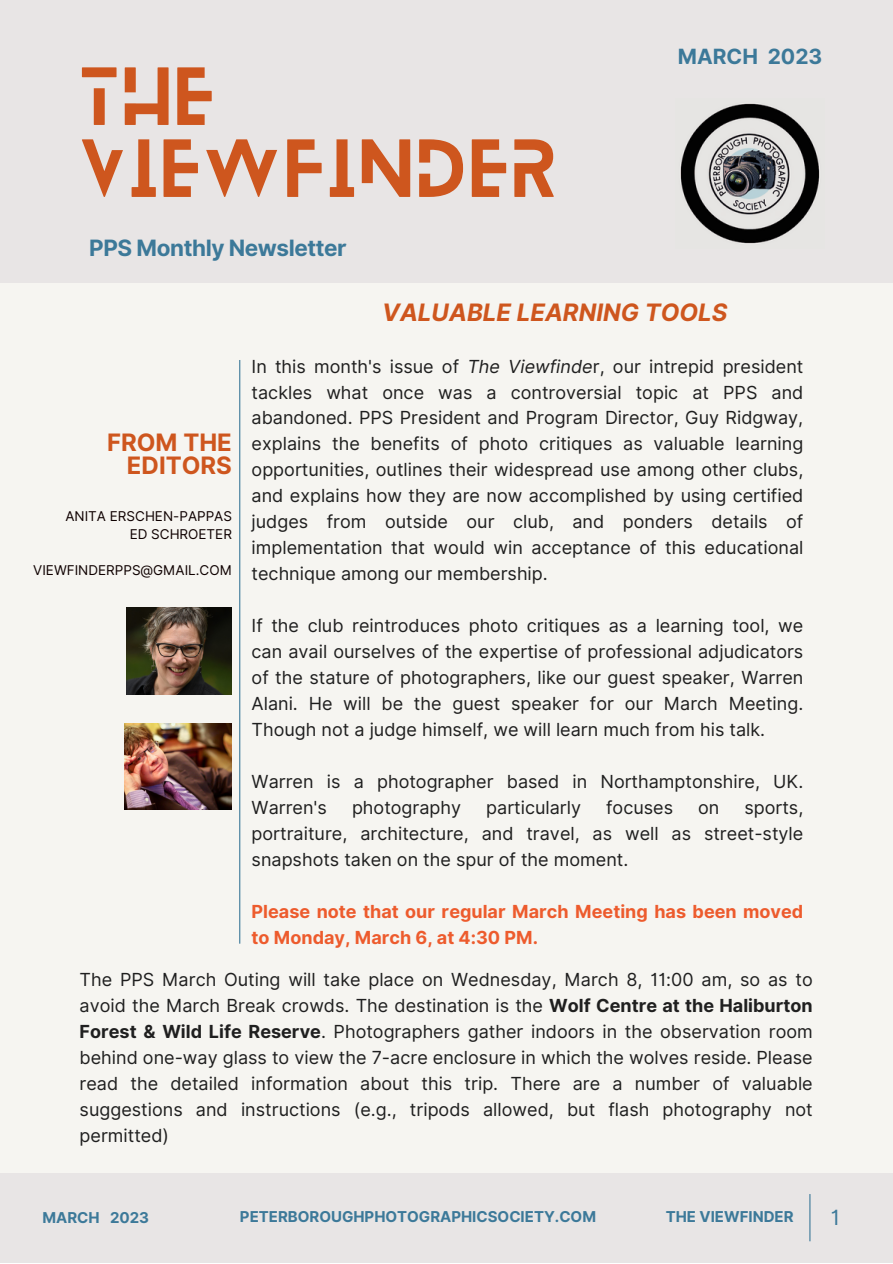
<style>
.page{position:relative;width:893px;height:1264px;background:#fff}
.page>*{position:absolute;margin:0;border:0;box-sizing:border-box;transform-origin:0 0}
.t1{font:72px/72px "Blanka";letter-spacing:.09em;color:#ce561e}
.t2{font:italic 700 24px "Inter";color:#ce561e}
.t3{font:700 24px/23.5px "Inter";color:#ce561e;text-align:right}
.t4{font:700 22.5px "Inter";letter-spacing:-.02em;color:#3c7999}
.t5{font:700 21px "Inter";color:#3c7999}
.t6{font:21px "Inter";color:#3c7999}
.t7{font:18px/26px "Inter";color:#1f1f1f;text-align:justify}
.t8{font:700 18px/26px "Inter";color:#ed5b2d}
.t9{font:700 15px "Inter";color:#3c7999}
.t10{font:13.5px/18px "Inter";color:#0e0000;text-align:right}
.s1{font-style:italic}
.s2{font-weight:700}
</style>
<div class="page">
<div style="left:0;top:0;width:892px;height:1262px;background:#f6f5f1"></div>
<div style="left:0;top:0;width:892px;height:283px;background:#e8e5e5"></div>
<img style="left:680px;top:103px;width:140px;height:141px">
<img style="left:126px;top:607px;width:106px;height:87px">
<img style="left:125px;top:723px;width:107px;height:86px">
<div style="left:0;top:1173px;width:892px;height:89px;background:#e8e5e5"></div>
<hr style="left:239px;top:360px;width:1px;height:583px;background:#3c7999">
<hr style="left:809px;top:1193px;width:1px;height:48px;background:#3c7999">
<h1 class="t1" style="left:82px;top:53px;width:475px">THE<br>VIEWFINDER</h1>
<p class="t4" style="left:89px;top:234px;width:259px">PPS Monthly Newsletter</p>
<p class="t5" style="left:677px;top:43px;width:146px">MARCH 2023</p>
<h2 class="t3" style="left:107px;top:430px;width:126px">FROM THE<br>EDITORS</h2>
<p class="t10" style="left:65px;top:507px;width:168px">ANITA ERSCHEN-PAPPAS<br>ED SCHROETER</p>
<p class="t10" style="left:33px;top:561px;width:200px">VIEWFINDERPPS@GMAIL.COM</p>
<h2 class="t2" style="left:382px;top:298px;width:347px">VALUABLE LEARNING TOOLS</h2>
<p class="t7" style="left:251px;top:353px;width:553px">In this month's issue of <span class="s1">The Viewfinde</span>r, our intrepid president tackles what once was a controversial topic at PPS and abandoned. PPS President and Program Director, Guy Ridgway, explains the benefits of photo critiques as valuable learning opportunities, outlines their widespread use among other clubs, and explains how they are now accomplished by using certified judges from outside our club, and ponders details of implementation that would win acceptance of this educational technique among our membership.</p>
<p class="t7" style="left:251px;top:613px;width:553px">If the club reintroduces photo critiques as a learning tool, we can avail ourselves of the expertise of professional adjudicators of the stature of photographers, like our guest speaker, Warren Alani. He will be the guest speaker for our March Meeting.<br>Though not a judge himself, we will learn much from his talk.</p>
<p class="t7" style="left:251px;top:768px;width:553px">Warren is a photographer based in Northamptonshire, UK.<br>Warren's</p>
<p class="t7" style="left:352px;top:794px;width:111px">photography</p>
<p class="t7" style="left:486px;top:794px;width:96px">particularly</p>
<p class="t7" style="left:606px;top:794px;width:68px">focuses</p>
<p class="t7" style="left:698px;top:794px;width:23px">on</p>
<p class="t7" style="left:251px;top:794px;width:553px;text-indent:493px">sports, portraiture, architecture, and travel, as well as street-style snapshots taken on the spur of the moment.</p>
<p class="t8" style="left:251px;top:898px;width:553px">Please note that our regular March Meeting has been moved to Monday, March 6, at 4:30 PM.</p>
<p class="t7" style="left:80px;top:966px;width:734px">The PPS March Outing will take place on Wednesday, March 8, 11:00 am, so as to avoid the March Break crowds. The destination is the <span class="s2">Wolf Centre at the Haliburton Forest &amp; Wild Life Reserve</span>. Photographers gather indoors in the observation room behind one-way glass to view the 7-acre enclosure in which the wolves reside. Please read the detailed information about this trip. There are a number of valuable suggestions and instructions (e.g., tripods allowed, but flash photography not permitted)</p>
<p class="t9" style="left:42px;top:1208px;width:108px">MARCH 2023</p>
<p class="t9" style="left:240px;top:1207px;width:358px">PETERBOROUGHPHOTOGRAPHICSOCIETY.COM</p>
<p class="t9" style="left:665px;top:1207px;width:129px">THE VIEWFINDER</p>
<p class="t6" style="left:830px;top:1205px;width:11px">1</p>
</div>
